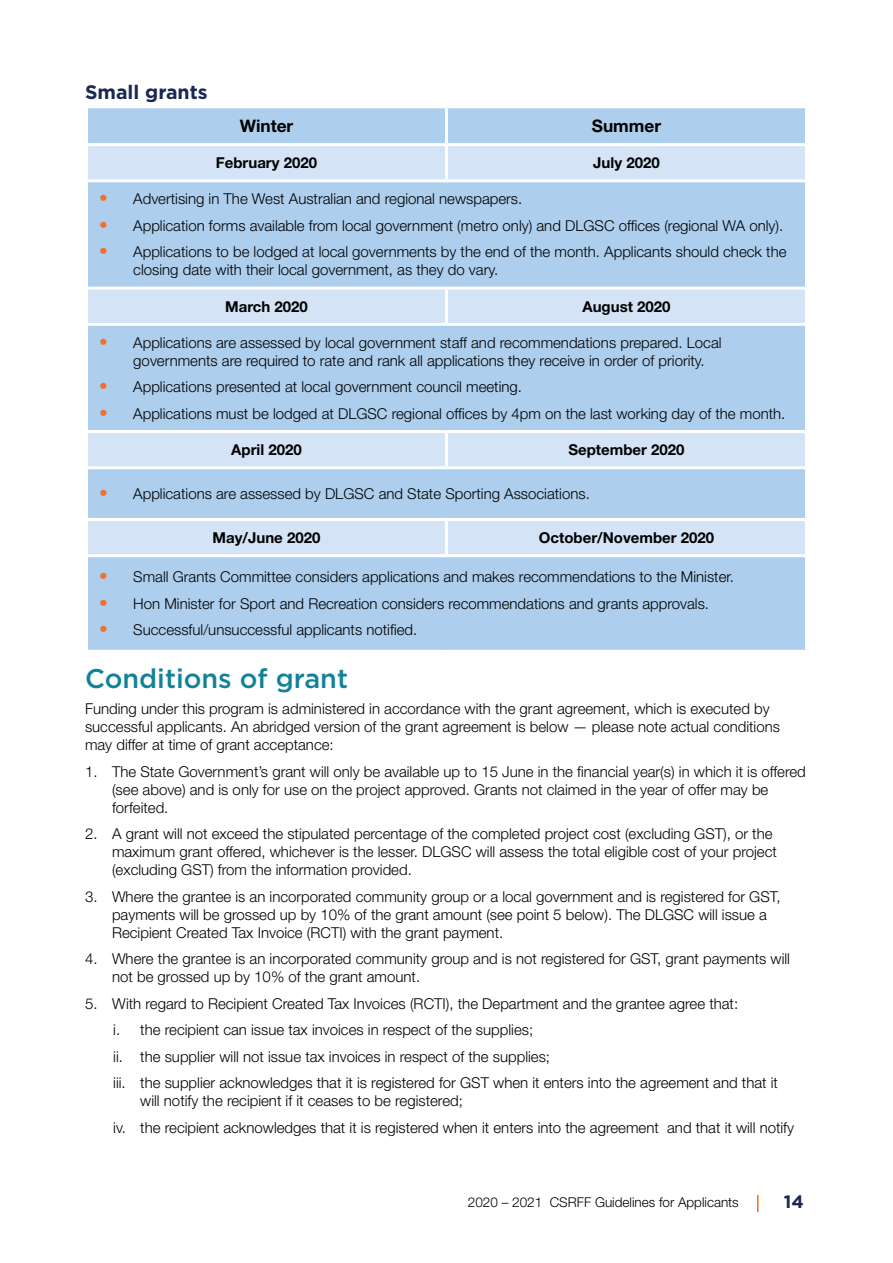
<style>
.page{position:relative;width:893px;height:1263px;background:#fff}
.page>*{position:absolute;margin:0;border:0;box-sizing:border-box;transform-origin:0 0}
.t1{font:500 27px "Gotham";color:#118297}
.t2{font:700 19.5px "Gotham";color:#192951}
.t3{font:700 18px "Gotham";color:#192951}
.t4{font:700 17.25px "Helvetica Neue LT Std";color:#000}
.t5{font:300 15px/18px "Helvetica Neue LT Std";color:#000}
.t6{font:700 15px "Helvetica Neue LT Std";color:#000}
.t7{font:300 13.5px "Helvetica Neue LT Std";color:#000}
.s1{font-weight:400;font-size:17.25px;color:#f3702b}
</style>
<div class="page">
<svg style="left:757px;top:1195px;width:1px;height:17px"></svg>
<div style="left:88px;top:108px;width:717px;height:542px;background:#adceec"></div>
<svg style="left:88px;top:146px;width:717px;height:408px;background:#bad5ef"></svg>
<hr style="left:445px;top:108px;width:3px;height:35px;background:#fff">
<hr style="left:85px;top:143px;width:361px;height:3px;background:#fff">
<hr style="left:446px;top:143px;width:362px;height:3px;background:#fff">
<hr style="left:445px;top:146px;width:3px;height:33px;background:#fff">
<hr style="left:85px;top:179px;width:361px;height:3px;background:#fff">
<hr style="left:446px;top:179px;width:362px;height:3px;background:#fff">
<hr style="left:85px;top:287px;width:361px;height:3px;background:#fff">
<hr style="left:446px;top:287px;width:362px;height:3px;background:#fff">
<hr style="left:445px;top:290px;width:3px;height:33px;background:#fff">
<hr style="left:85px;top:323px;width:361px;height:3px;background:#fff">
<hr style="left:446px;top:323px;width:362px;height:3px;background:#fff">
<hr style="left:85px;top:430px;width:361px;height:3px;background:#fff">
<hr style="left:446px;top:430px;width:362px;height:3px;background:#fff">
<hr style="left:445px;top:433px;width:3px;height:33px;background:#fff">
<hr style="left:85px;top:466px;width:361px;height:3px;background:#fff">
<hr style="left:446px;top:466px;width:362px;height:3px;background:#fff">
<hr style="left:85px;top:518px;width:361px;height:3px;background:#fff">
<hr style="left:446px;top:518px;width:362px;height:3px;background:#fff">
<hr style="left:445px;top:521px;width:3px;height:33px;background:#fff">
<hr style="left:85px;top:554px;width:361px;height:3px;background:#fff">
<hr style="left:446px;top:554px;width:362px;height:3px;background:#fff">
<h2 class="t2" style="left:85px;top:81px;width:124px">Small grants</h2>
<p class="t4" style="left:240px;top:115px;width:55px">Winter</p>
<p class="t4" style="left:592px;top:115px;width:71px">Summer</p>
<p class="t6" style="left:216px;top:153px;width:103px">February 2020</p>
<p class="t6" style="left:593px;top:153px;width:68px">July 2020</p>
<p class="t5" style="left:99px;top:190px;width:424px"><span class="s1">•</span> Advertising in The West Australian and regional newspapers.</p>
<p class="t5" style="left:99px;top:216px;width:685px"><span class="s1">•</span> Application forms available from local government (metro only) and DLGSC offices (regional WA only).</p>
<p class="t5" style="left:133px;top:243px;width:655px;text-indent:-34px"><span class="s1">•</span> Applications to be lodged at local governments by the end of the month. Applicants should check the closing date with their local government, as they do vary.</p>
<p class="t6" style="left:225px;top:297px;width:84px">March 2020</p>
<p class="t6" style="left:582px;top:297px;width:90px">August 2020</p>
<p class="t5" style="left:133px;top:333px;width:590px;text-indent:-34px"><span class="s1">•</span> Applications are assessed by local government staff and recommendations prepared. Local governments are required to rate and rank all applications they receive in order of priority.</p>
<p class="t5" style="left:99px;top:378px;width:424px"><span class="s1">•</span> Applications presented at local government council meeting.</p>
<p class="t5" style="left:99px;top:404px;width:688px"><span class="s1">•</span> Applications must be lodged at DLGSC regional offices by 4pm on the last working day of the month.</p>
<p class="t6" style="left:231px;top:440px;width:72px">April 2020</p>
<p class="t6" style="left:568px;top:440px;width:118px">September 2020</p>
<p class="t5" style="left:99px;top:484px;width:492px"><span class="s1">•</span> Applications are assessed by DLGSC and State Sporting Associations.</p>
<p class="t6" style="left:213px;top:528px;width:109px">May/June 2020</p>
<p class="t6" style="left:539px;top:528px;width:177px">October/November 2020</p>
<p class="t5" style="left:99px;top:568px;width:636px"><span class="s1">•</span> Small Grants Committee considers applications and makes recommendations to the Minister.</p>
<p class="t5" style="left:99px;top:594px;width:611px"><span class="s1">•</span> Hon Minister for Sport and Recreation considers recommendations and grants approvals.</p>
<p class="t5" style="left:99px;top:621px;width:319px"><span class="s1">•</span> Successful/unsuccessful applicants notified.</p>
<h1 class="t1" style="left:85px;top:663px;width:265px">Conditions of grant</h1>
<p class="t5" style="left:85px;top:699px;width:696px">Funding under this program is administered in accordance with the grant agreement, which is executed by successful applicants. An abridged version of the grant agreement is below — please note actual conditions may differ at time of grant acceptance:</p>
<p class="t5" style="left:112px;top:762px;width:695px;text-indent:-27px">1. The State Government’s grant will only be available up to 15 June in the financial year(s) in which it is offered (see above) and is only for use on the project approved. Grants not claimed in the year of offer may be forfeited.</p>
<p class="t5" style="left:112px;top:824px;width:666px;text-indent:-27px">2. A grant will not exceed the stipulated percentage of the completed project cost (excluding GST), or the maximum grant offered, whichever is the lesser. DLGSC will assess the total eligible cost of your project (excluding GST) from the information provided.</p>
<p class="t5" style="left:112px;top:887px;width:670px;text-indent:-27px">3. Where the grantee is an incorporated community group or a local government and is registered for GST, payments will be grossed up by 10% of the grant amount (see point 5 below). The DLGSC will issue a<br>Recipient Created Tax Invoice (RCTI) with the grant payment.</p>
<p class="t5" style="left:112px;top:949px;width:679px;text-indent:-27px">4. Where the grantee is an incorporated community group and is not registered for GST, grant payments will not be grossed up by 10% of the grant amount.</p>
<p class="t5" style="left:113px;top:990px;width:666px;line-height:26.5px;text-indent:-28px">5. With regard to Recipient Created Tax Invoices (RCTI), the Department and the grantee agree that:<br>i. the recipient can issue tax invoices in respect of the supplies;<br>ii. the supplier will not issue tax invoices in respect of the supplies;<br>iii. the supplier acknowledges that it is registered for GST when it enters into the agreement and that it</p>
<p class="t5" style="left:113px;top:1087px;width:682px;line-height:26.5px;text-indent:27px">will notify the recipient if it ceases to be registered;<br>iv. the recipient acknowledges that it is registered when it enters into the agreement and that it will notify</p>
<p class="t7" style="left:468px;top:1194px;width:272px">2020 – 2021 CSRFF Guidelines for Applicants</p>
<p class="t3" style="left:784px;top:1191px;width:21px">14</p>
</div>
